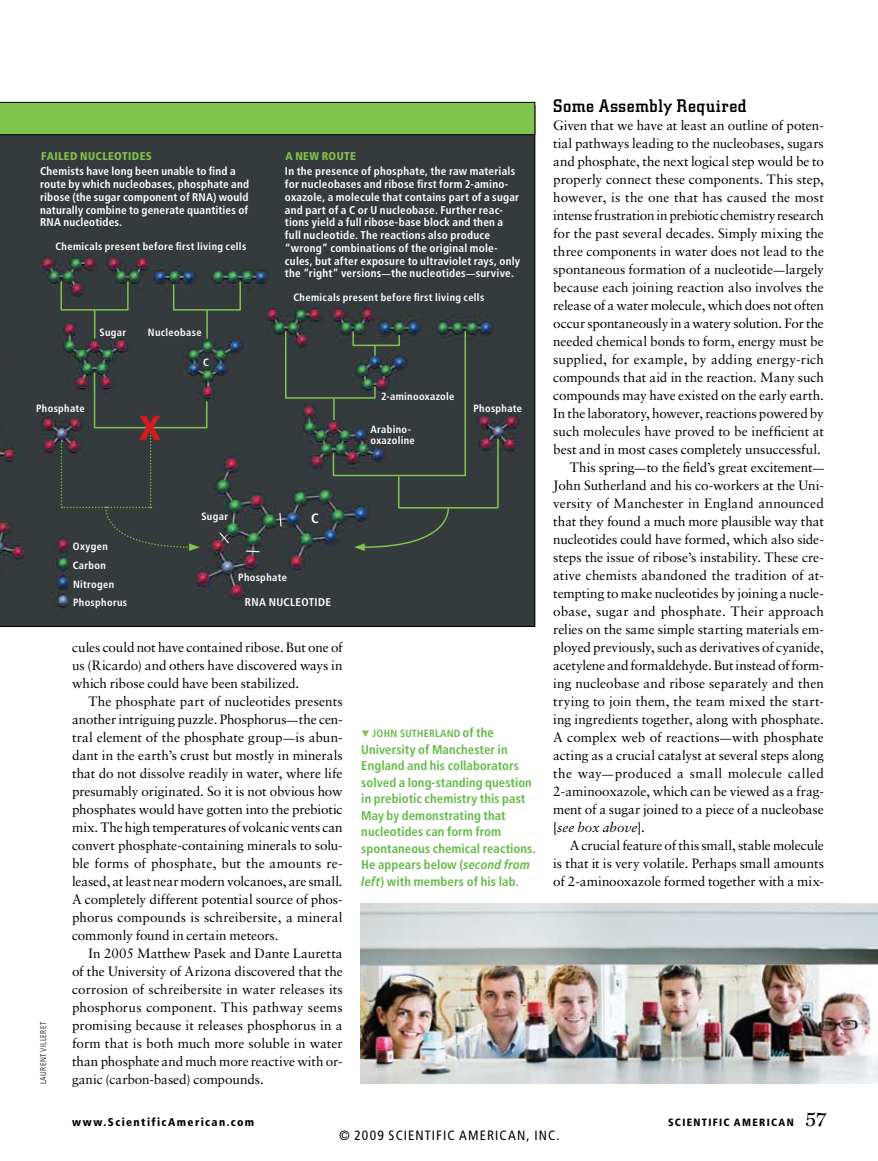
<style>
.page{position:relative;width:878px;height:1161px;background:#fff}
.page>*{position:absolute;margin:0;border:0;box-sizing:border-box;transform-origin:0 0}
.t1{font:700 condensed 47.1px "Frutiger LT Std";color:#d71920}
.t2{font:500 18px "City";letter-spacing:.04em;color:#000}
.t3{font:13.5px/18px "Sabon LT Std";letter-spacing:-.005em;color:#000;text-align:justify}
.t4{font:13.5px "Sabon LT Std";letter-spacing:.015em;color:#000}
.t5{font:13.5px "Sabon LT Std";letter-spacing:.02em;color:#000}
.t6{font:condensed 13.5px "Frutiger LT Std";letter-spacing:.08em;color:#000}
.t7{font:italic 13.5px "Sabon LT Std";color:#000}
.t8{font:700 condensed 13.5px "Frutiger LT Std";color:#fff}
.t9{font:700 condensed 12.75px/16.5px "Frutiger LT Std";letter-spacing:.005em;color:#62bb46}
.t10{font:700 condensed 11.25px/12.8px "Frutiger LT Std";letter-spacing:.02em;color:#fff}
.t11{font:900 condensed 11.25px "Frutiger LT Std";letter-spacing:.125em;color:#000}
.t12{font:900 condensed 11.25px "Frutiger LT Std";color:#81c44d}
.t13{font:700 condensed 10.5px/18.6px "Frutiger LT Std";letter-spacing:.03em;color:#fff}
.t14{font:900 condensed 10.5px "Frutiger LT Std";color:#000}
.t15{font:700 condensed 10.5px "Frutiger LT Std";color:#62bb46}
.t16{font:300 condensed 8.25px "Frutiger LT Std";letter-spacing:.04em;color:#000}
.s1{font-size:9px}
.s2{font-size:11.25px}
.s3{font-size:10.5px}
.s4{font-family:"Frutiger LT Com";font-style:italic}
.s5{color:#81c44d}
.s6{font-style:normal}
.s7{font-family:"Zapf Intl ITC Std";font-weight:500;font-stretch:normal;font-size:21px}
</style>
<div class="page">
<svg style="left:0;top:135px;width:535px;height:492px;background:#353a3d"></svg>
<div style="left:0;top:102px;width:535px;height:33px;background:#81c44d"></div>
<img style="left:360px;top:904px;width:518px;height:180px">
<svg style="left:94px;top:311px;width:1px;height:27px"></svg>
<hr style="left:206px;top:311px;width:2px;height:27px;background:#81c44d">
<div style="left:60px;top:281px;width:69px;height:30px;border:2px solid #81c44d"></div>
<svg style="left:172px;top:280px;width:70px;height:31px;background:#3a443d"></svg>
<svg style="left:61px;top:372px;width:147px;height:179px;background:#383c3d"></svg>
<svg style="left:218px;top:531px;width:12px;height:13px"></svg>
<svg style="left:245px;top:550px;width:15px;height:3px"></svg>
<svg style="left:279px;top:330px;width:220px;height:221px;background:#373e3e"></svg>
<p class="t12" style="left:41px;top:149px;width:47px">FAILE D NUCLEOTI</p>
<p class="t12" style="left:132px;top:149px;width:22px">DES</p>
<p class="t10" style="left:40px;top:165px;width:210px">Chemists have long been unable to find a route by which nucleobases, phosphate and ribose (the sugar component of RNA) would naturally combine to generate quantities of RNA nucleotides.</p>
<p class="t13" style="left:55px;top:237px;width:192px">Chemicals present before first living cells</p>
<p class="t13" style="left:99px;top:323px;width:28px">Sugar</p>
<p class="t13" style="left:148px;top:323px;width:55px">Nucleobase</p>
<p class="t13" style="left:203px;top:353px;width:7px">C</p>
<p class="t12" style="left:285px;top:149px;width:44px">A NE W ROUTE</p>
<p class="t10" style="left:285px;top:165px;width:237px">In the presence of phosphate, the raw materials for nucleobases and ribose first form 2-amino&shy;oxazole, a molecule that contains part of a sugar and part of a C or U nucleobase. Further reac&shy;tions yield a full ribose-base block and then a full nucleotide. The reactions also produce “wrong” combinations of the original mole&shy;cules, but after exposure to ultraviolet rays, only the “right” versions<span class="s1">—</span>the nucleotides<span class="s1">—</span>survive.</p>
<p class="t13" style="left:293px;top:288px;width:192px">Chemicals present before first living cells</p>
<p class="t13" style="left:381px;top:387px;width:75px">2-aminooxazole</p>
<p class="t13" style="left:36px;top:400px;width:50px">Phosphate</p>
<p class="t13" style="left:473px;top:400px;width:50px">Phosphate</p>
<p class="t13" style="left:370px;top:425px;width:46px;line-height:10.2px">Arabino&shy;oxazoline</p>
<h1 class="t1" style="left:139px;top:396px;width:23px">x</h1>
<p class="t16" style="left:39px;top:1084px;width:64px;rotate:-90deg">Laurent Villeret</p>
<p class="t13" style="left:73px;top:537px;width:56px">Oxygen<br>Carbon<br>Nitrogen<br>Phosphorus</p>
<p class="t13" style="left:201px;top:507px;width:28px">Sugar</p>
<p class="t8" style="left:311px;top:510px;width:9px">C</p>
<p class="t13" style="left:238px;top:568px;width:50px">Phosphate</p>
<p class="t10" style="left:245px;top:596px;width:71px">RNA Nucleotide</p>
<p class="t3" style="left:72px;top:638px;width:272px">cules could not have contained ribose. But one of us (Ricardo) and others have discovered ways in which ribose could have been stabilized.</p>
<p class="t3" style="left:72px;top:692px;width:272px;text-indent:17px">The phosphate part of nucleotides presents another intriguing puzzle. Phosphorus<span class="s2">—</span>the cen&shy;tral element of the phosphate group<span class="s2">—</span>is abun&shy;dant in the earth’s crust but mostly in minerals that do not dissolve readily in water, where life presumably originated. So it is not obvious how phosphates would have gotten into the prebiotic mix. The high temperatures of volcanic vents can convert phosphate-containing minerals to solu&shy;ble forms of phosphate, but the amounts re&shy;leased, at least near modern volcanoes, are small.<br>A completely different potential source of phos&shy;phorus compounds is schreibersite, a mineral commonly found in certain meteors.</p>
<p class="t3" style="left:72px;top:944px;width:272px;text-indent:16px">In 2005 Matthew Pasek and Dante Lauretta of the University of Arizona discovered that the corrosion of schreibersite in water releases its phosphorus component. This pathway seems promising because it releases phosphorus in a form that is both much more soluble in water than phosphate and much more reactive with or-</p>
<p class="t3" style="left:72px;top:1070px;width:193px">ganic (carbon-based) compounds.</p>
<p class="t9" style="left:361px;top:725px;width:176px;text-indent:74px"><span class="s3">land</span> of the<br>University of Manchester in<br>England and his collaborators solved a long-standing question in prebiotic chemistry this past<br>May by demonstrating that nucleotides can form from spontaneous chemical reactions.<br>He appears below (<span class="s4">second from left</span>) with members of his lab.</p>
<p class="t15" style="left:361px;top:727px;width:23px"><span class="s5">❑</span> JOhn</p>
<p class="t15" style="left:400px;top:727px;width:7px">Suther</p>
<h2 class="t2" style="left:553px;top:95px;width:195px">Some Assembly Required</h2>
<p class="t3" style="left:553px;top:116px;width:272px">Given that we have at least an outline of poten-</p>
<p class="t3" style="left:553px;top:134px;width:272px">tial pathways leading to the nucleobases, sugars</p>
<p class="t3" style="left:553px;top:152px;width:272px">and phosphate, the next logical step would be to</p>
<p class="t3" style="left:553px;top:170px;width:272px">properly connect these components. This step,</p>
<p class="t3" style="left:553px;top:188px;width:272px">however, is the one that has caused the most</p>
<p class="t3" style="left:553px;top:206px;width:272px">intense frustration in prebiotic chemistry research</p>
<p class="t3" style="left:553px;top:224px;width:272px">for the past several decades. Simply mixing the</p>
<p class="t3" style="left:553px;top:242px;width:272px">three components in water does not lead to the</p>
<p class="t3" style="left:553px;top:260px;width:272px">spontaneous formation of a nucleotide<span class="s2">—</span>largely</p>
<p class="t3" style="left:553px;top:278px;width:272px">because each joining reaction also involves the</p>
<p class="t3" style="left:553px;top:296px;width:272px">release of a water molecule, which does not often</p>
<p class="t3" style="left:553px;top:314px;width:272px">occur spontaneously in a watery solution. For the</p>
<p class="t3" style="left:553px;top:332px;width:272px">needed chemical bonds to form, energy must be</p>
<p class="t3" style="left:553px;top:350px;width:272px">supplied, for example, by adding energy-rich</p>
<p class="t3" style="left:553px;top:368px;width:272px">compounds that aid in the reaction. Many such</p>
<p class="t3" style="left:553px;top:386px;width:272px">compounds may have existed on the early earth.</p>
<p class="t3" style="left:553px;top:404px;width:272px">In the laboratory, however, reactions powered by</p>
<p class="t3" style="left:553px;top:422px;width:272px">such molecules have proved to be inefficient at</p>
<p class="t3" style="left:553px;top:440px;width:269px">best and in most cases completely unsuccessful.</p>
<p class="t3" style="left:569px;top:458px;width:256px">This spring<span class="s2">—</span>to the field’s great excitement<span class="s2">—</span></p>
<p class="t3" style="left:553px;top:476px;width:272px">John Sutherland and his co-workers at the Uni-</p>
<p class="t4" style="left:553px;top:495px;width:272px">versity of Manchester in England announced</p>
<p class="t3" style="left:553px;top:512px;width:272px">that they found a much more plausible way that</p>
<p class="t3" style="left:553px;top:530px;width:272px">nucleotides could have formed, which also side-</p>
<p class="t3" style="left:553px;top:548px;width:272px">steps the issue of ribose’s instability. These cre-</p>
<p class="t3" style="left:553px;top:566px;width:272px">ative chemists abandoned the tradition of at-</p>
<p class="t3" style="left:553px;top:584px;width:272px">tempting to make nucleotides by joining a nucle-</p>
<p class="t3" style="left:553px;top:602px;width:272px">obase, sugar and phosphate. Their approach</p>
<p class="t3" style="left:553px;top:620px;width:272px">relies on the same simple starting materials em-</p>
<p class="t3" style="left:553px;top:638px;width:272px">ployed previously, such as derivatives of cyanide,</p>
<p class="t3" style="left:553px;top:656px;width:272px">acetylene and formaldehyde. But instead of form-</p>
<p class="t3" style="left:553px;top:674px;width:272px">ing nucleobase and ribose separately and then</p>
<p class="t3" style="left:553px;top:692px;width:272px">trying to join them, the team mixed the start-</p>
<p class="t3" style="left:553px;top:710px;width:272px">ing ingredients together, along with phosphate.</p>
<p class="t3" style="left:553px;top:728px;width:272px">A complex web of reactions<span class="s2">—</span>with phosphate</p>
<p class="t3" style="left:553px;top:746px;width:272px">acting as a crucial catalyst at several steps along</p>
<p class="t5" style="left:553px;top:765px;width:272px">the way<span class="s2">—</span>produced a small molecule called</p>
<p class="t3" style="left:553px;top:782px;width:272px">2-aminooxazole, which can be viewed as a frag-</p>
<p class="t3" style="left:553px;top:800px;width:272px">ment of a sugar joined to a piece of a nucleobase</p>
<p class="t7" style="left:553px;top:819px;width:93px"><span class="s6">[</span>see box above<span class="s6">].</span></p>
<p class="t3" style="left:569px;top:836px;width:256px">A crucial feature of this small, stable molecule</p>
<p class="t3" style="left:553px;top:854px;width:272px">is that it is very volatile. Perhaps small amounts</p>
<p class="t3" style="left:553px;top:872px;width:272px">of 2-aminooxazole formed together with a mix-</p>
<p class="t11" style="left:72px;top:1115px;width:183px">www.ScientificAmerican.com</p>
<p class="t14" style="left:668px;top:1116px;width:14px">SCIENTIFIC</p>
<p class="t14" style="left:734px;top:1116px;width:16px">AMERIC</p>
<p class="t14" style="left:778px;top:1116px;width:50px">AN <span class="s7">57</span></p>
<p class="t6" style="left:339px;top:1128px;width:222px">© 2009 SCIENTIFIC AMERICAN, INC.</p>
</div>
